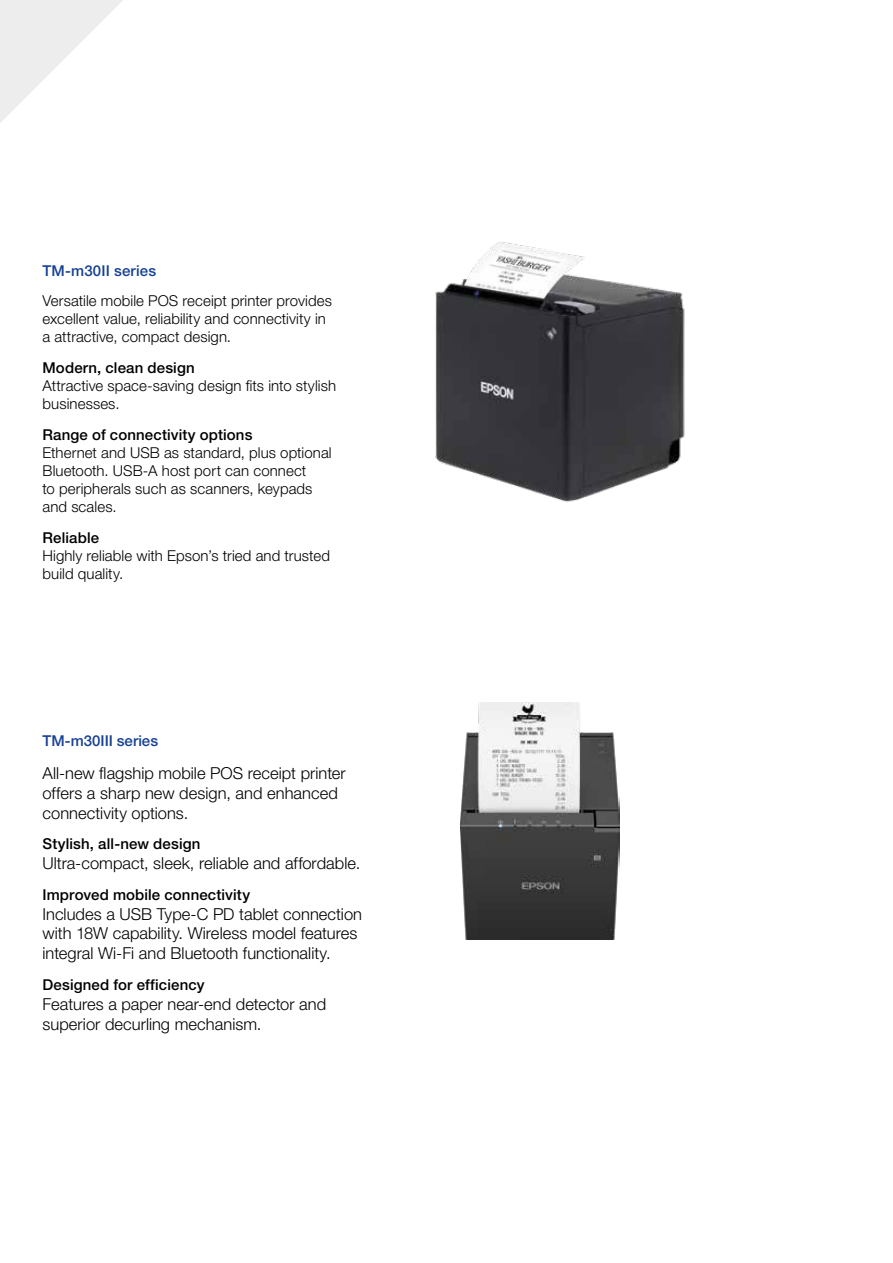
<style>
.page{position:relative;width:893px;height:1263px;background:#fff}
.page>*{position:absolute;margin:0;border:0;box-sizing:border-box;transform-origin:0 0}
.t1{font:300 16.5px/19.8px "Helvetica Neue LT Pro";color:#000}
.t2{font:300 15px/18px "Helvetica Neue LT Pro";letter-spacing:.005em;color:#000}
.t3{font:500 15px "Helvetica Neue LT Pro";letter-spacing:.01em;color:#000}
.t4{font:500 15px "Helvetica Neue LT Pro";letter-spacing:.005em;color:#164194}
</style>
<div class="page">
<svg style="left:0;top:0;width:123px;height:123px"></svg>
<img style="left:435px;top:242px;width:250px;height:260px">
<img style="left:460px;top:703px;width:160px;height:236px">
<p class="t4" style="left:43px;top:261px;width:115px">TM-m30II series</p>
<p class="t2" style="left:43px;top:292px;width:291px">Versatile mobile POS receipt printer provides excellent value, reliability and connectivity in a attractive, compact design.</p>
<p class="t3" style="left:43px;top:359px;width:154px">Modern, clean design</p>
<p class="t2" style="left:43px;top:377px;width:295px">Attractive space-saving design fits into stylish businesses.</p>
<p class="t3" style="left:43px;top:426px;width:211px">Range of connectivity options</p>
<p class="t2" style="left:43px;top:443px;width:291px">Ethernet and USB as standard, plus optional Bluetooth. USB-A host port can connect<br>to peripherals such as scanners, keypads and scales.</p>
<p class="t3" style="left:43px;top:528px;width:58px">Reliable</p>
<p class="t2" style="left:43px;top:546px;width:289px">Highly reliable with Epson’s tried and trusted build quality.</p>
<p class="t4" style="left:43px;top:732px;width:117px">TM-m30III series</p>
<p class="t1" style="left:43px;top:763px;width:305px">All-new flagship mobile POS receipt printer offers a sharp new design, and enhanced connectivity options.</p>
<p class="t3" style="left:43px;top:835px;width:159px">Stylish, all-new design</p>
<p class="t1" style="left:43px;top:853px;width:319px">Ultra-compact, sleek, reliable and affordable.</p>
<p class="t3" style="left:43px;top:885px;width:209px">Improved mobile connectivity</p>
<p class="t1" style="left:43px;top:903px;width:321px">Includes a USB Type-C PD tablet connection with 18W capability. Wireless model features integral Wi-Fi and Bluetooth functionality.</p>
<p class="t3" style="left:43px;top:976px;width:164px">Designed for efficiency</p>
<p class="t1" style="left:43px;top:994px;width:285px">Features a paper near-end detector and superior decurling mechanism.</p>
</div>
